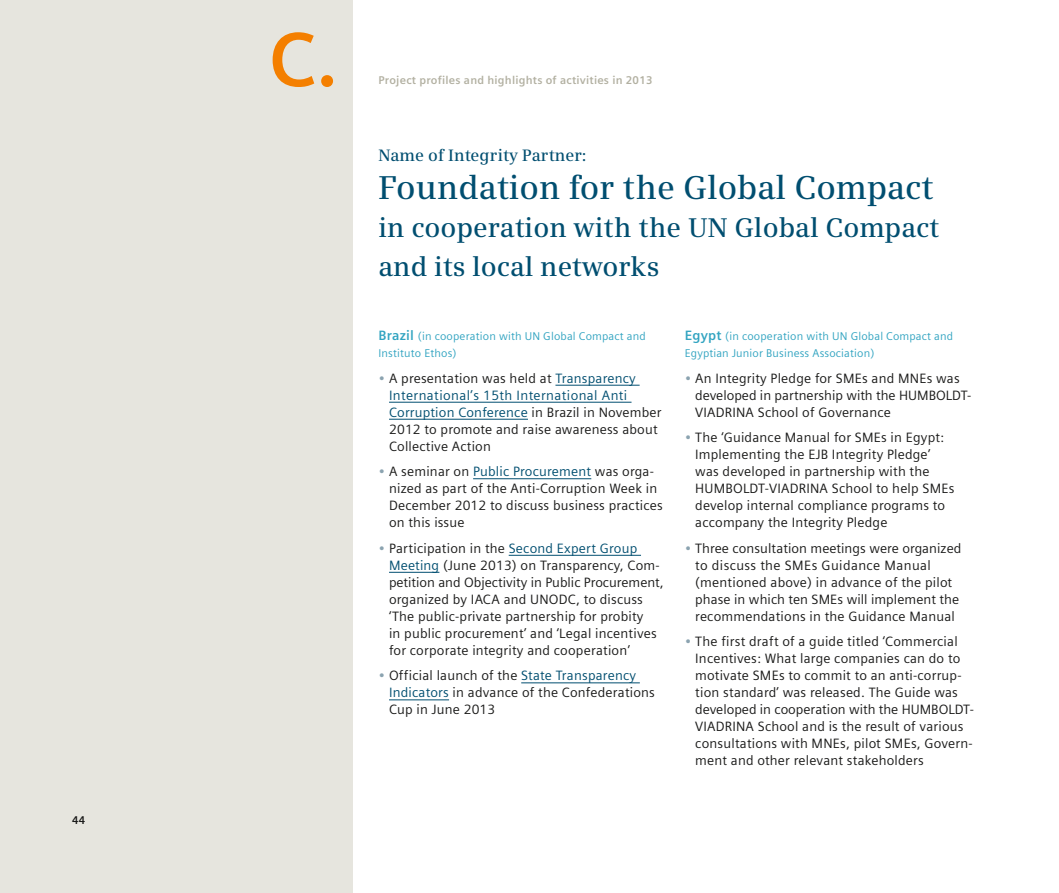
<style>
.page{position:relative;width:1059px;height:893px;background:#fff}
.page>*{position:absolute;margin:0;border:0;box-sizing:border-box;transform-origin:0 0}
.t1{font:700 76.65px "Siemens Sans";color:#f47f00}
.t2{font:600 33px "Siemens Serif";color:#004e70}
.t3{font:600 27px/38.2px "Siemens Serif";color:#004e70}
.t4{font:600 16.5px "Siemens Serif";color:#004e70}
.t5{font:13.5px/17px "Siemens Sans";letter-spacing:.015em;color:#1a1a19}
.t6{font:11.25px/17px "Siemens Sans";letter-spacing:.015em;color:#32a4c1}
.t7{font:700 11.25px "Siemens Sans";letter-spacing:.02em;color:#b2b0a1}
.t8{font:700 11.25px "Siemens Sans";color:#1a1a19}
.s1{font-weight:700;font-size:13.5px}
.s2{color:#8ba3b0}
.s3{color:#004e70}
</style>
<div class="page">
<div style="left:0;top:0;width:353px;height:893px;background:#e6e5de"></div>
<hr style="left:555px;top:385px;width:84px;height:1px;background:#004e70">
<hr style="left:389px;top:402px;width:242px;height:1px;background:#004e70">
<hr style="left:389px;top:419px;width:139px;height:1px;background:#004e70">
<hr style="left:473px;top:478px;width:118px;height:1px;background:#004e70">
<hr style="left:509px;top:555px;width:132px;height:1px;background:#004e70">
<hr style="left:389px;top:572px;width:50px;height:1px;background:#004e70">
<hr style="left:521px;top:682px;width:119px;height:1px;background:#004e70">
<hr style="left:389px;top:699px;width:60px;height:1px;background:#004e70">
<p class="t8" style="left:72px;top:814px;width:15px">44</p>
<h1 class="t1" style="left:269px;top:16px;width:71px">C.</h1>
<p class="t7" style="left:378px;top:74px;width:275px">Project profiles and highlights of activities in 2013</p>
<p class="t4" style="left:378px;top:146px;width:209px">Name of Integrity Partner:</p>
<h2 class="t2" style="left:378px;top:168px;width:556px">Foundation for the Global Compact</h2>
<h3 class="t3" style="left:378px;top:209px;width:562px">in cooperation with the UN Global Compact and its local networks</h3>
<p class="t6" style="left:378px;top:328px;width:269px"><span class="s1">Brazil</span> (in cooperation with UN Global Compact and<br>Instituto Ethos)</p>
<p class="t5" style="left:389px;top:370px;width:274px;text-indent:-11px"><span class="s2">•</span> A presentation was held at <span class="s3">Transparency International’s 15th International Anti Corruption Conference</span> in Brazil in November 2012 to promote and raise awareness about Collective Action</p>
<p class="t5" style="left:389px;top:463px;width:275px;text-indent:-11px"><span class="s2">•</span> A seminar on <span class="s3">Public Procurement</span> was orga&shy;nized as part of the Anti-Corruption Week in December 2012 to discuss business practices on this issue</p>
<p class="t5" style="left:389px;top:540px;width:276px;text-indent:-11px"><span class="s2">•</span> Participation in the <span class="s3">Second Expert Group Meeting</span> (June 2013) on Transparency, Com&shy;petition and Objectivity in Public Procurement, organized by IACA and UNODC, to discuss ‘The public-private partnership for probity<br>in public procurement’ and ‘Legal incentives for corporate integrity and cooperation’</p>
<p class="t5" style="left:389px;top:667px;width:267px;text-indent:-11px"><span class="s2">•</span> Official launch of the <span class="s3">State Transparency<br>Indicators</span> in advance of the Confederations<br>Cup in June 2013</p>
<p class="t6" style="left:685px;top:328px;width:270px"><span class="s1">Egypt</span> (in cooperation with UN Global Compact and<br>Egyptian Junior Business Association)</p>
<p class="t5" style="left:695px;top:370px;width:278px;text-indent:-11px"><span class="s2">•</span> An Integrity Pledge for SMEs and MNEs was developed in partnership with the HUMBOLDT-<br>VIADRINA School of Governance</p>
<p class="t5" style="left:695px;top:429px;width:261px;text-indent:-11px"><span class="s2">•</span> The ‘Guidance Manual for SMEs in Egypt:<br>Implementing the EJB Integrity Pledge’ was developed in partnership with the HUMBOLDT-VIADRINA School to help SMEs develop internal compliance programs to accompany the Integrity Pledge</p>
<p class="t5" style="left:695px;top:540px;width:268px;text-indent:-11px"><span class="s2">•</span> Three consultation meetings were organized to discuss the SMEs Guidance Manual (mentioned above) in advance of the pilot phase in which ten SMEs will implement the recommendations in the Guidance Manual</p>
<p class="t5" style="left:695px;top:633px;width:280px;text-indent:-11px"><span class="s2">•</span> The first draft of a guide titled ‘Commercial Incentives: What large companies can do to motivate SMEs to commit to an anti-corrup&shy;tion standard’ was released. The Guide was developed in cooperation with the HUMBOLDT-VIADRINA School and is the result of various consultations with MNEs, pilot SMEs, Govern&shy;ment and other relevant stakeholders</p>
</div>
